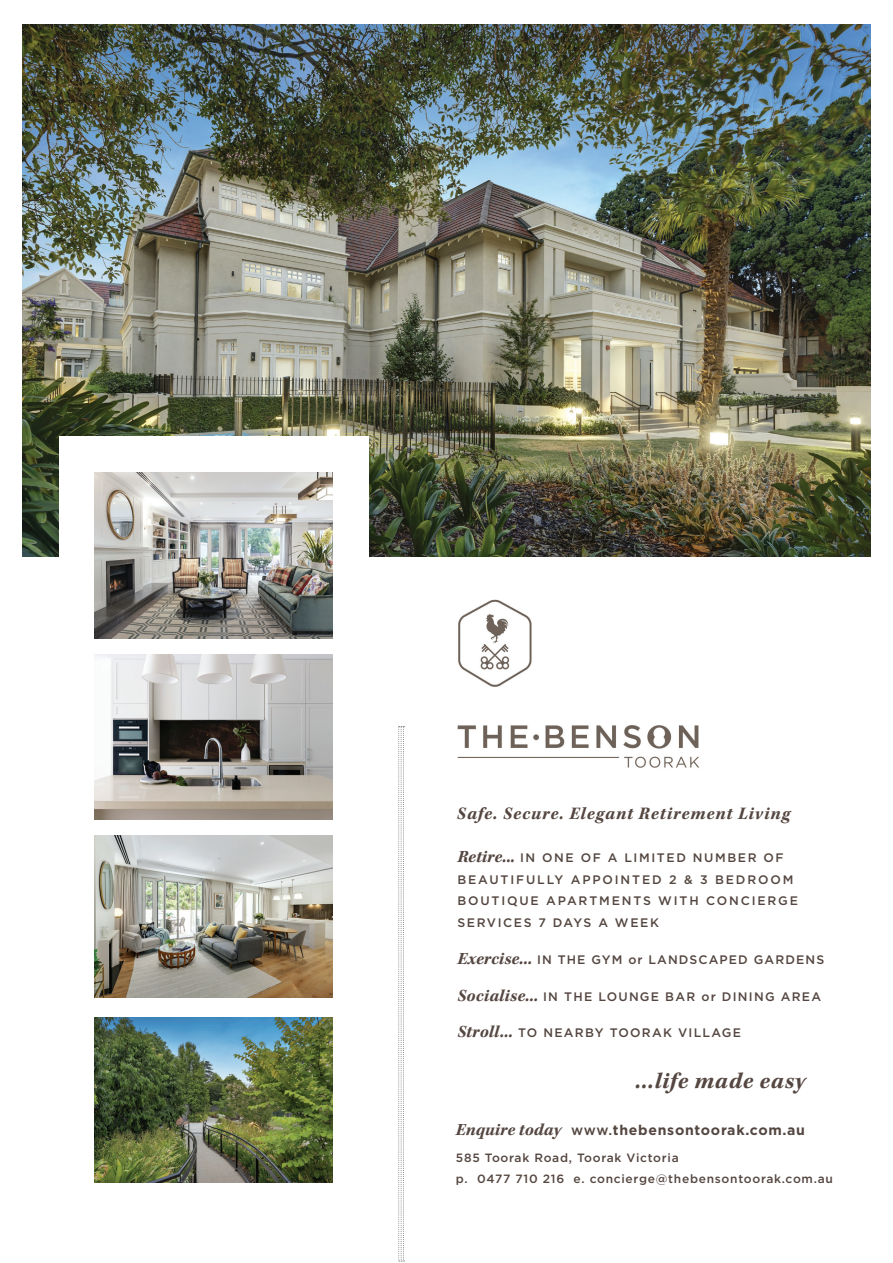
<style>
.page{position:relative;width:893px;height:1263px;background:#fff}
.page>*{position:absolute;margin:0;border:0;box-sizing:border-box;transform-origin:0 0}
.t1{font:italic 700 23.4px "Kepler Std";letter-spacing:.035em;color:#544640}
.t2{font:italic 700 18px "Kepler Std";letter-spacing:.05em;color:#544640}
.t3{font:700 14.1px "Gotham";letter-spacing:.05em;color:#544640}
.t4{font:500 12.3px/21.5px "Gotham";letter-spacing:.15em;color:#544640}
.t5{font:500 12.3px "Gotham";letter-spacing:.1em;color:#544640}
.t6{font:500 12.3px "Gotham";letter-spacing:.09em;color:#544640}
.t7{font:500 12px/21px "Gotham";letter-spacing:.06em;color:#544640}
.s1{font-family:"Kepler Std";font-weight:700;font-style:italic;font-size:17.55px}
.s2{font-family:"Kepler Std";font-style:italic;font-size:17.4px}
.s3{font-weight:500}
</style>
<div class="page">
<img style="left:457px;top:725px;width:243px;height:43px">
<img style="left:22px;top:24px;width:849px;height:533px">
<img style="left:95px;top:1017px;width:238px;height:166px">
<div style="left:59px;top:437px;width:310px;height:434px;background:#fff"></div>
<img style="left:95px;top:472px;width:238px;height:166px">
<img style="left:95px;top:654px;width:238px;height:165px">
<img style="left:95px;top:836px;width:238px;height:162px">
<svg style="left:398px;top:726px;width:6px;height:535px"></svg>
<img style="left:458px;top:599px;width:74px;height:88px">
<h2 class="t2" style="left:457px;top:803px;width:335px">Safe. Secure. Elegant Retirement Living</h2>
<p class="t4" style="left:457px;top:847px;width:342px"><span class="s1">Retire...</span> IN ONE OF A LIMITED NUMBER OF<br>BEAUTIFULLY APPOINTED 2 &amp; 3 BEDROOM<br>BOUTIQUE APARTMENTS WITH CONCIERGE<br>SERVICES 7 DAYS A WEEK</p>
<p class="t6" style="left:457px;top:951px;width:368px"><span class="s1">Exercise...</span> IN THE GYM or LANDSCAPED GARDENS</p>
<p class="t5" style="left:457px;top:988px;width:365px"><span class="s1">Socialise...</span> IN THE LOUNGE BAR or DINING AREA</p>
<p class="t5" style="left:457px;top:1025px;width:285px"><span class="s1">Stroll...</span> TO NEARBY TOORAK VILLAGE</p>
<h1 class="t1" style="left:635px;top:1067px;width:171px">...life made easy</h1>
<p class="t3" style="left:456px;top:1121px;width:351px"><span class="s2">Enquire today</span> <span class="s3">www.</span>thebensontoorak.com.au</p>
<p class="t7" style="left:456px;top:1147px;width:378px">585 Toorak Road, Toorak Victoria<br>p. 0477 710 216 e. concierge@thebensontoorak.com.au</p>
</div>
